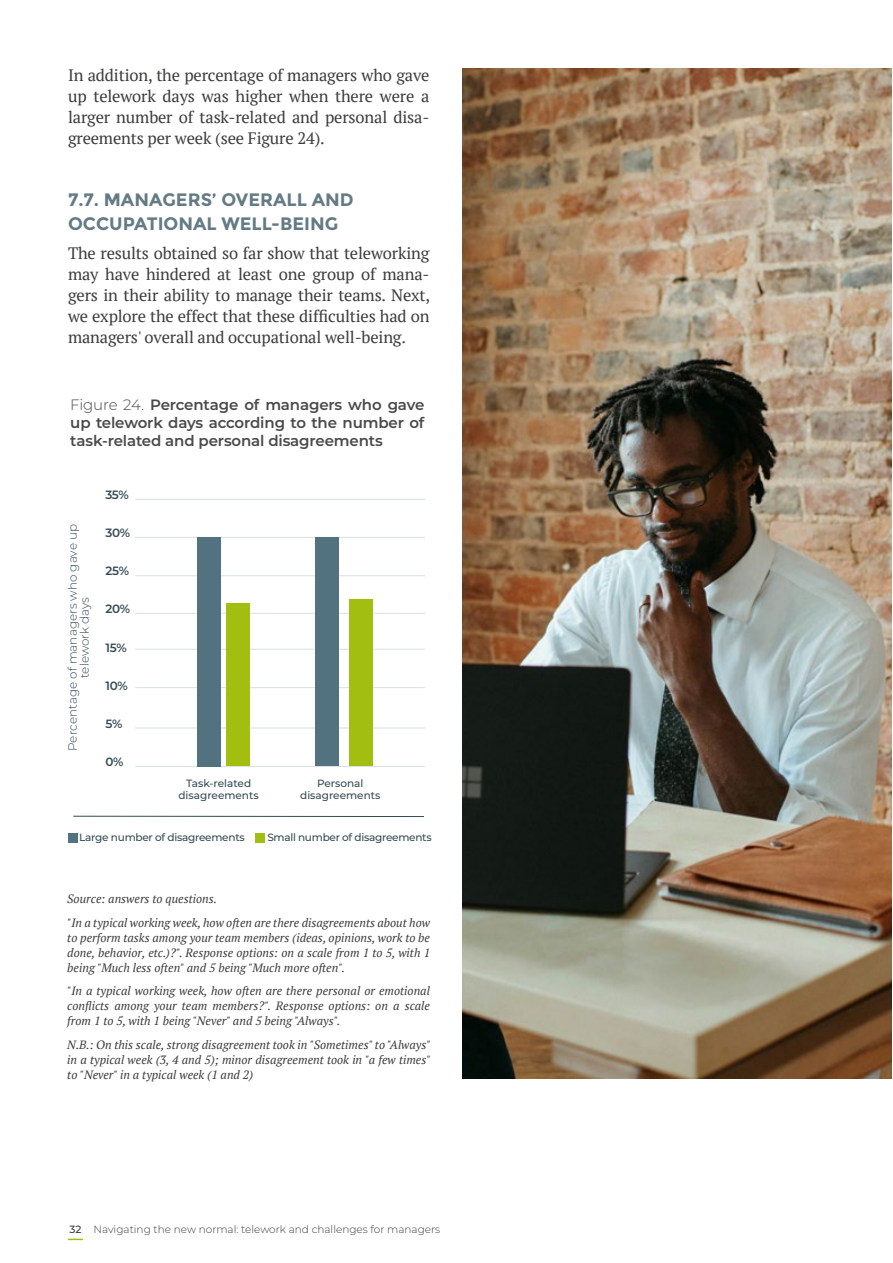
<style>
.page{position:relative;width:893px;height:1263px;background:#fff}
.page>*{position:absolute;margin:0;border:0;box-sizing:border-box;transform-origin:0 0}
.t1{font:700 18px/24px "Montserrat";color:#647a84}
.t2{font:16.5px/21px "PT Serif";letter-spacing:-.01em;color:#3c3c3b;text-align:justify}
.t3{font:600 15px/18px "Montserrat";letter-spacing:-.01em;color:#4a4a49;text-align:justify}
.t4{font:italic 12px/15px "PT Serif";color:#3c3c3b;text-align:justify}
.t5{font:300 12px/12px "Montserrat";color:#354b54;text-align:center}
.t6{font:600 12px "Montserrat";letter-spacing:-.02em;color:#354b54}
.t7{font:300 10.5px "Montserrat";color:#3c3c3b}
.t8{font:500 10.5px "Montserrat";letter-spacing:-.02em;color:#354b54}
.t9{font:500 10.5px/12px "Montserrat";color:#354b54;text-align:center}
.s1{font-weight:300}
.s2{font-weight:500}
</style>
<div class="page">
<svg style="left:68px;top:1238px;width:15px;height:2px"></svg>
<hr style="left:135px;top:687px;width:290px;height:1px;background:#d8dfe3">
<hr style="left:135px;top:766px;width:290px;height:1px;background:#d8dfe3">
<hr style="left:135px;top:649px;width:290px;height:1px;background:#d8dfe3">
<hr style="left:135px;top:728px;width:290px;height:1px;background:#d8dfe3">
<hr style="left:135px;top:613px;width:290px;height:1px;background:#d8dfe3">
<hr style="left:135px;top:575px;width:290px;height:1px;background:#d8dfe3">
<hr style="left:135px;top:537px;width:290px;height:1px;background:#d8dfe3">
<hr style="left:135px;top:499px;width:290px;height:1px;background:#d8dfe3">
<div style="left:315px;top:538px;width:23px;height:228px;background:#53727f"></div>
<div style="left:227px;top:603px;width:23px;height:163px;background:#a2be11"></div>
<hr style="left:73px;top:816px;width:351px;height:1px;background:#354b54">
<div style="left:68px;top:833px;width:10px;height:10px;background:#53727f"></div>
<div style="left:255px;top:833px;width:10px;height:10px;background:#a2be11"></div>
<div style="left:197px;top:537px;width:23px;height:229px;background:#53727f"></div>
<div style="left:349px;top:600px;width:23px;height:166px;background:#a2be11"></div>
<img style="left:462px;top:68px;width:430px;height:1010px">
<h2 class="t2" style="left:68px;top:64px;width:363px">In addition, the percentage of managers who gave up telework days was higher when there were a larger number of task-related and personal disa&shy;greements per week (see Figure 24).</h2>
<h1 class="t1" style="left:68px;top:187px;width:287px">7.7. MANAGERS’ OVERALL AND<br>OCCUPATIONAL WELL-BEING</h1>
<p class="t2" style="left:68px;top:243px;width:364px">The results obtained so far show that teleworking may have hindered at least one group of mana&shy;gers in their ability to manage their teams. Next, we explore the effect that these difficulties had on managers' overall and occupational well-being.</p>
<p class="t3" style="left:70px;top:395px;width:356px"><span class="s1">Figure 24.</span> Percentage of managers who gave up telework days according to the number of task-related and personal disagreements</p>
<p class="t5" style="left:66px;top:751px;width:228px;rotate:-90deg">Percentage of managers who gave up telework days</p>
<p class="t6" style="left:105px;top:486px;width:25px">35%</p>
<p class="t6" style="left:105px;top:524px;width:26px">30%</p>
<p class="t6" style="left:105px;top:562px;width:25px">25%</p>
<p class="t6" style="left:105px;top:600px;width:26px">20%</p>
<p class="t6" style="left:105px;top:639px;width:23px">15%</p>
<p class="t6" style="left:105px;top:677px;width:24px">10%</p>
<p class="t6" style="left:105px;top:715px;width:18px">5%</p>
<p class="t6" style="left:105px;top:753px;width:20px">0%</p>
<p class="t9" style="left:178px;top:777px;width:82px">Task-related disagreements</p>
<p class="t9" style="left:300px;top:777px;width:82px">Personal disagreements</p>
<p class="t8" style="left:79px;top:830px;width:167px">Large number of disagreements</p>
<p class="t8" style="left:267px;top:830px;width:166px">Small number of disagreements</p>
<p class="t4" style="left:67px;top:887px;width:364px;line-height:23.5px">Source: answers to questions.<br>"In a typical working week, how often are there disagreements about how</p>
<p class="t4" style="left:67px;top:930px;width:364px">to perform tasks among your team members (ideas, opinions, work to be done, behavior, etc.)?". Response options: on a scale from 1 to 5, with 1 being "Much less often" and 5 being "Much more often".</p>
<p class="t4" style="left:67px;top:983px;width:364px">"In a typical working week, how often are there personal or emotional conflicts among your team members?". Response options: on a scale from 1 to 5, with 1 being "Never" and 5 being "Always".</p>
<p class="t4" style="left:67px;top:1037px;width:365px">N.B.: On this scale, strong disagreement took in "Sometimes" to "Always" in a typical week (3, 4 and 5); minor disagreement took in "a few times" to "Never" in a typical week (1 and 2)</p>
<p class="t7" style="left:69px;top:1222px;width:372px"><span class="s2">32</span> Navigating the new normal: telework and challenges for managers</p>
</div>
